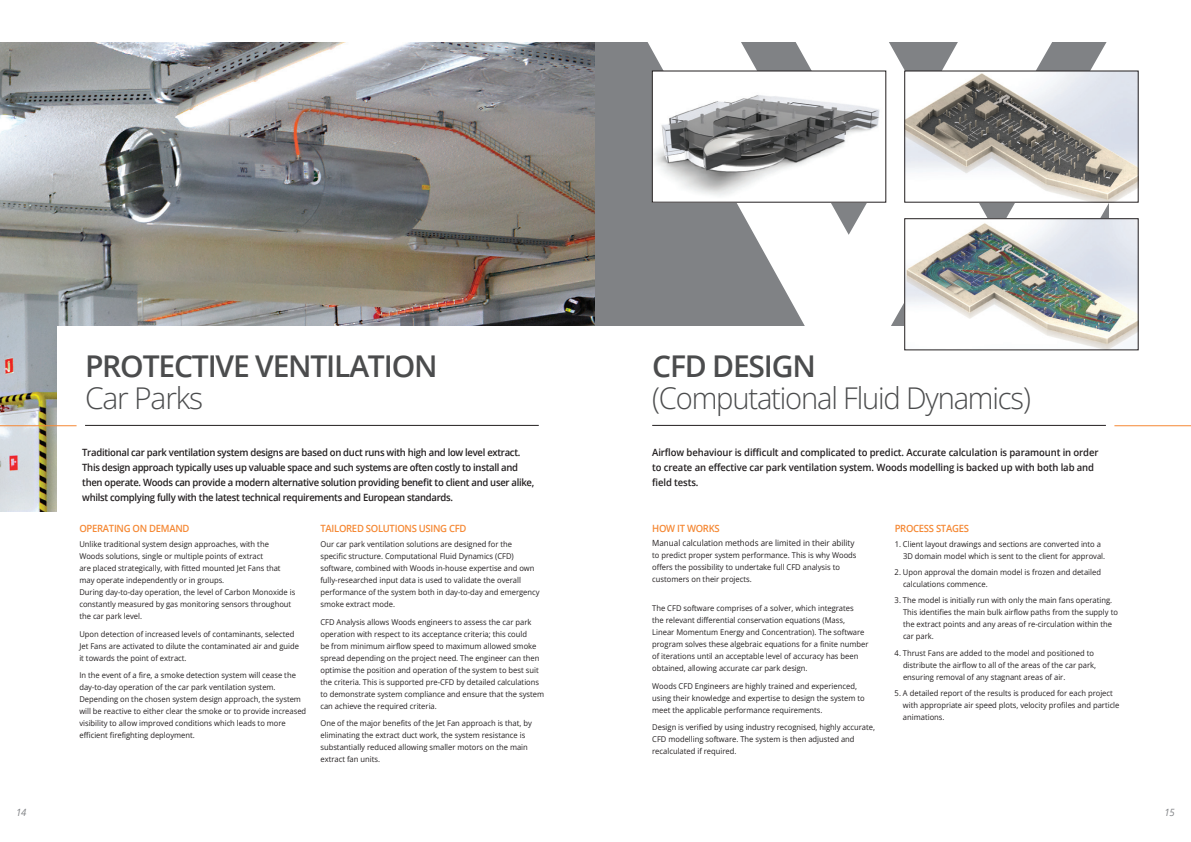
<style>
.page{position:relative;width:1191px;height:842px;background:#fff}
.page>*{position:absolute;margin:0;border:0;box-sizing:border-box;transform-origin:0 0}
.t1{font:300 30px "Open Sans";letter-spacing:-.04em;color:#4b4c4d}
.t2{font:600 30px "Open Sans";letter-spacing:-.04em;color:#4b4c4d}
.t3{font:600 10px/15px "Open Sans";letter-spacing:-.03em;color:#231f20;scale:.95 1}
.t4{font:600 10px/15px "Open Sans";letter-spacing:-.01em;color:#231f20;scale:.95 1}
.t5{font:600 10px "Open Sans";letter-spacing:-.03em;color:#f58834;scale:.95 1}
.t6{font:italic 10px "Open Sans";color:#808285;scale:.95 1}
.t7{font:8.5px "Open Sans";color:#231f20;scale:.95 1}
.t8{font:8px/12px "Open Sans";color:#231f20;scale:.95 1}
</style>
<div class="page">
<img style="left:0;top:43px;width:595px;height:468px">
<hr style="left:652px;top:425px;width:454px;height:1px;background:#231f20">
<div style="left:57px;top:326px;width:538px;height:193px;background:#fff"></div>
<hr style="left:85px;top:425px;width:454px;height:1px;background:#231f20">
<div style="left:595px;top:43px;width:513px;height:283px;background:#808285"></div>
<hr style="left:0;top:425px;width:77px;height:1px;background:#f58834">
<hr style="left:1114px;top:425px;width:77px;height:1px;background:#f58834">
<svg style="left:644px;top:42px;width:495px;height:298px;fill:#fff"></svg>
<img style="left:906px;top:221px;width:230px;height:127px">
<img style="left:654px;top:73px;width:230px;height:127px">
<img style="left:906px;top:73px;width:230px;height:127px">
<h1 class="t2" style="left:85px;top:346px;width:354px">PROTECTIVE VENTILATION</h1>
<h1 class="t1" style="left:85px;top:378px;width:120px">Car Parks</h1>
<p class="t3" style="left:82px;top:444px;width:477px">Traditional car park ventilation system designs are based on duct runs with high and low level extract.<br>This design approach typically uses up valuable space and such systems are often costly to install and then operate. Woods can provide a modern alternative solution providing benefit to client and user alike, whilst complying fully with the latest technical requirements and European standards.</p>
<p class="t5" style="left:79px;top:522px;width:117px">OPERATING ON DEMAND</p>
<p class="t8" style="left:79px;top:538px;width:229px">Unlike traditional system design approaches, with the Woods solutions, single or multiple points of extract<br>are placed strategically, with fitted mounted Jet Fans that may operate independently or in groups.<br>During day-to-day operation, the level of Carbon Monoxide is constantly measured by gas monitoring sensors throughout the car park level.</p>
<p class="t8" style="left:79px;top:627px;width:233px">Upon detection of increased levels of contaminants, selected<br>Jet Fans are activated to dilute the contaminated air and guide it towards the point of extract.</p>
<p class="t8" style="left:79px;top:669px;width:240px">In the event of a fire, a smoke detection system will cease the day-to-day operation of the car park ventilation system.<br>Depending on the chosen system design approach, the system will be reactive to either clear the smoke or to provide increased visibility to allow improved conditions which leads to more efficient firefighting deployment.</p>
<p class="t5" style="left:320px;top:522px;width:155px">TAILORED SOLUTIONS USING CFD</p>
<p class="t8" style="left:320px;top:538px;width:232px">Our car park ventilation solutions are designed for the specific structure. Computational Fluid Dynamics (CFD) software, combined with Woods in-house expertise and own fully-researched input data is used to validate the overall performance of the system both in day-to-day and emergency smoke extract mode.</p>
<p class="t8" style="left:320px;top:615px;width:237px">CFD Analysis allows Woods engineers to assess the car park operation with respect to its acceptance criteria; this could<br>be from minimum airflow speed to maximum allowed smoke spread depending on the project need. The engineer can then optimise the position and operation of the system to best suit the criteria. This is supported pre-CFD by detailed calculations to demonstrate system compliance and ensure that the system can achieve the required criteria.</p>
<p class="t8" style="left:320px;top:717px;width:224px">One of the major benefits of the Jet Fan approach is that, by eliminating the extract duct work, the system resistance is substantially reduced allowing smaller motors on the main extract fan units.</p>
<h1 class="t2" style="left:652px;top:346px;width:165px">CFD DESIGN</h1>
<h1 class="t1" style="left:652px;top:378px;width:380px">(Computational Fluid Dynamics)</h1>
<p class="t4" style="left:652px;top:444px;width:471px">Airflow behaviour is difficult and complicated to predict. Accurate calculation is paramount in order to create an effective car park ventilation system. Woods modelling is backed up with both lab and field tests.</p>
<p class="t5" style="left:652px;top:522px;width:73px">HOW IT WORKS</p>
<p class="t7" style="left:652px;top:537px;width:214px">Manual calculation methods are limited in their ability</p>
<p class="t8" style="left:652px;top:549px;width:217px">to predict proper system performance. This is why Woods offers the possibility to undertake full CFD analysis to customers on their projects.</p>
<p class="t8" style="left:652px;top:602px;width:229px">The CFD software comprises of a solver, which integrates<br>the relevant differential conservation equations (Mass, Linear Momentum Energy and Concentration). The software program solves these algebraic equations for a finite number of iterations until an acceptable level of accuracy has been obtained, allowing accurate car park design.</p>
<p class="t8" style="left:652px;top:679px;width:225px">Woods CFD Engineers are highly trained and experienced, using their knowledge and expertise to design the system to meet the applicable performance requirements.</p>
<p class="t8" style="left:652px;top:721px;width:236px">Design is verified by using industry recognised, highly accurate,<br>CFD modelling software. The system is then adjusted and recalculated if required.</p>
<p class="t5" style="left:894px;top:522px;width:80px">PROCESS STAGES</p>
<p class="t8" style="left:903px;top:538px;width:214px;text-indent:-8px">1. Client layout drawings and sections are converted into a<br>3D domain model which is sent to the client for approval.</p>
<p class="t8" style="left:903px;top:566px;width:210px;text-indent:-8px">2. Upon approval the domain model is frozen and detailed calculations commence.</p>
<p class="t8" style="left:903px;top:594px;width:228px;text-indent:-8px">3. The model is initially run with only the main fans operating.<br>This identifies the main bulk airflow paths from the supply to the extract points and any areas of re-circulation within the car park.</p>
<p class="t8" style="left:903px;top:647px;width:205px;text-indent:-8px">4. Thrust Fans are added to the model and positioned to distribute the airflow to all of the areas of the car park, ensuring removal of any stagnant areas of air.</p>
<p class="t8" style="left:903px;top:687px;width:229px;text-indent:-8px">5. A detailed report of the results is produced for each project with appropriate air speed plots, velocity profiles and particle animations.</p>
<p class="t6" style="left:16px;top:805px;width:12px">14</p>
<p class="t6" style="left:1164px;top:805px;width:12px">15</p>
</div>
